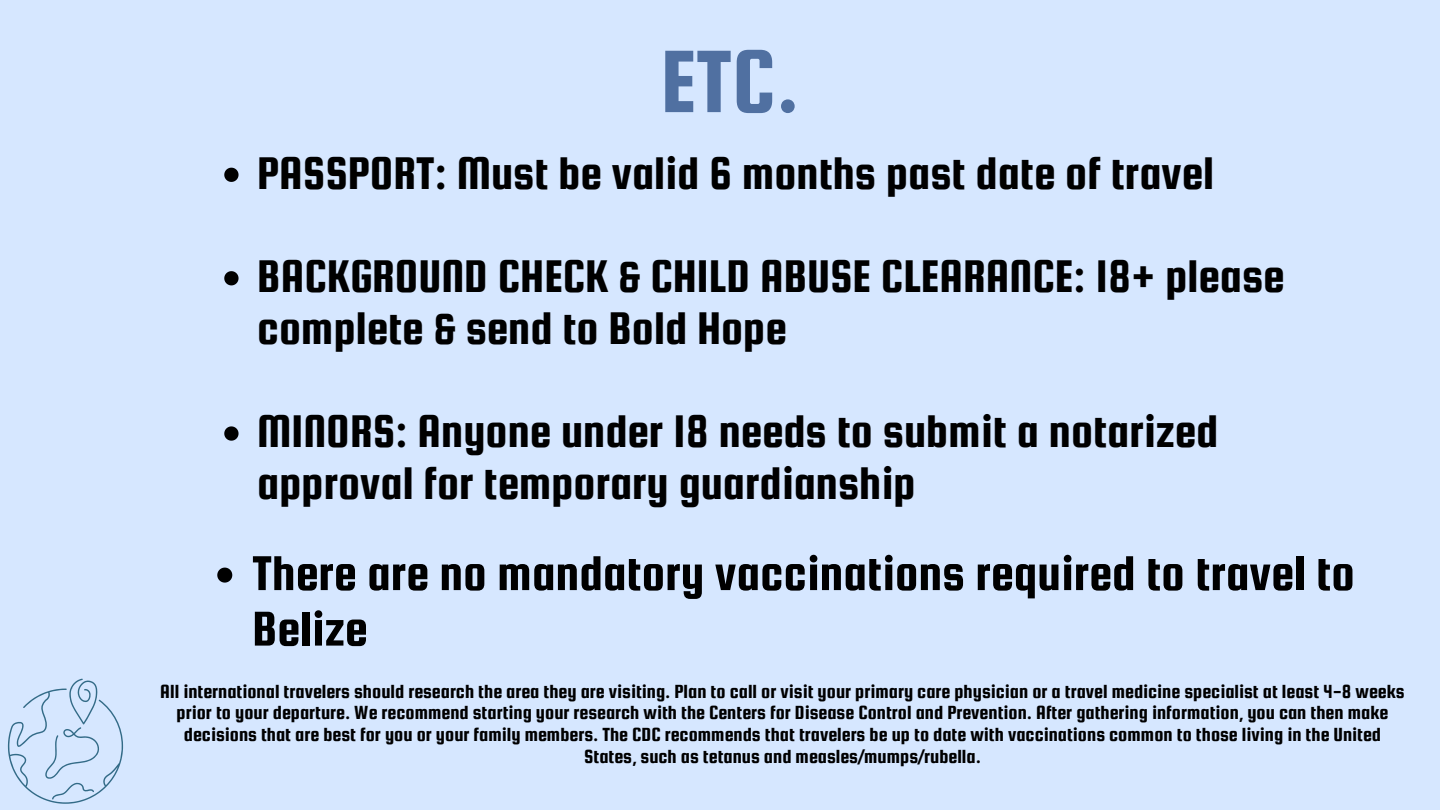
<style>
.page{position:relative;width:1440px;height:810px;background:#d6e7ff}
.page>*{position:absolute;margin:0;border:0;box-sizing:border-box;transform-origin:0 0}
.t1{font:94.9px "Squada One";color:#5070a1}
.t2{font:52.3px/55.5px "Squada One";color:#000}
.t3{font:49px/51.8px "Squada One";color:#000}
.t4{font:20.3px/21.8px "Squada One";color:#000;text-align:center}
</style>
<div class="page">
<svg style="left:8px;top:679px;width:115px;height:125px"></svg>
<svg style="left:224px;top:168px;width:15px;height:14px"></svg>
<svg style="left:224px;top:271px;width:15px;height:14px"></svg>
<svg style="left:224px;top:426px;width:15px;height:15px"></svg>
<svg style="left:217px;top:568px;width:15px;height:15px"></svg>
<p class="t1" style="left:661px;top:30px;width:140px">ETC.</p>
<p class="t3" style="left:257px;top:146px;width:958px">PASSPORT: Must be valid 6 months past date of travel</p>
<p class="t3" style="left:257px;top:250px;width:1029px">BACKGROUND CHECK &amp; CHILD ABUSE CLEARANCE: 18+ please complete &amp; send to Bold Hope</p>
<p class="t3" style="left:257px;top:405px;width:962px">MINORS: Anyone under 18 needs to submit a notarized approval for temporary guardianship</p>
<p class="t2" style="left:252px;top:545px;width:1104px">There are no mandatory vaccinations required to travel to<br>Belize</p>
<p class="t4" style="left:160px;top:680px;width:1246px">All international travelers should research the area they are visiting. Plan to call or visit your primary care physician or a travel medicine specialist at least 4-8 weeks prior to your departure. We recommend starting your research with the Centers for Disease Control and Prevention. After gathering information, you can then make decisions that are best for you or your family members. The CDC recommends that travelers be up to date with vaccinations common to those living in the United States, such as tetanus and measles/mumps/rubella.</p>
</div>
